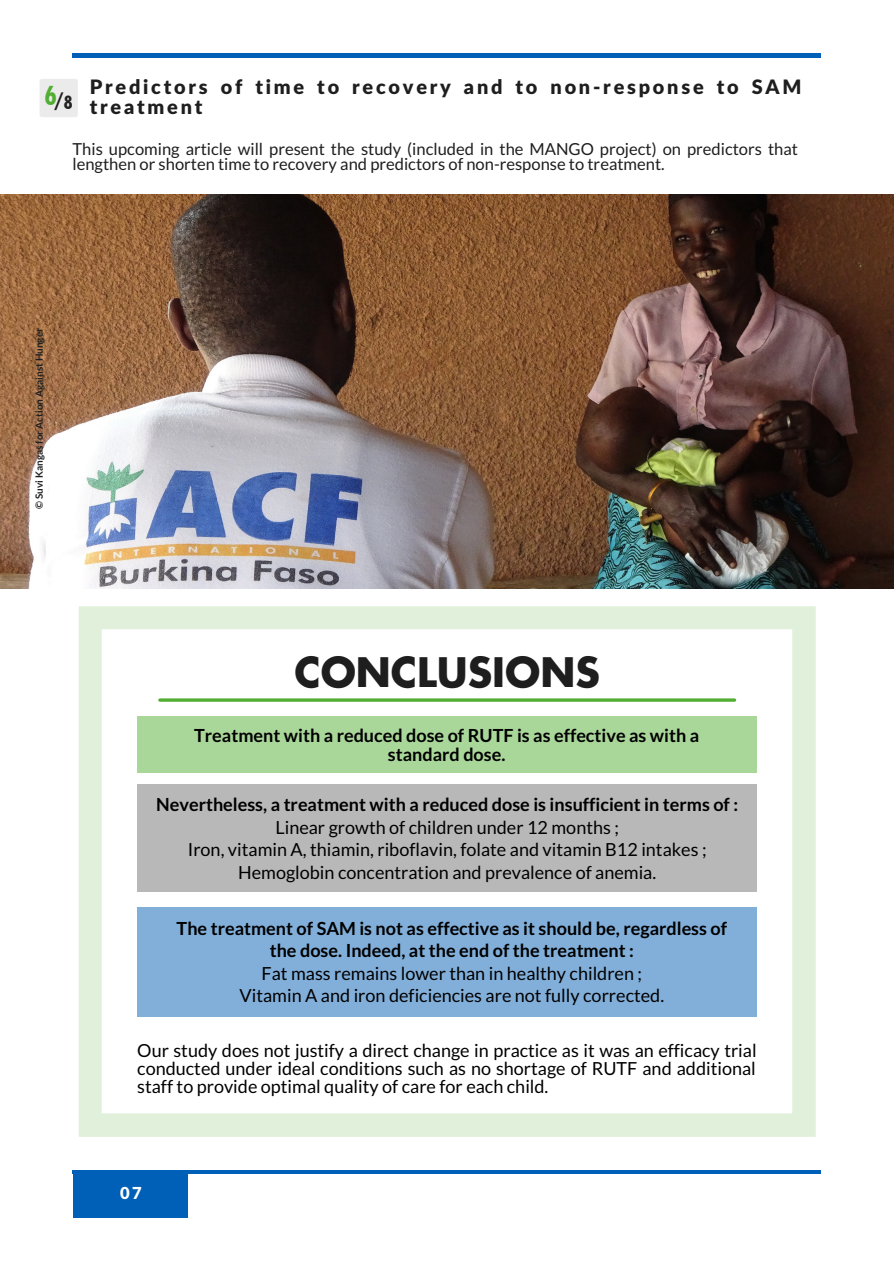
<style>
.page{position:relative;width:894px;height:1264px;background:#fff}
.page>*{position:absolute;margin:0;border:0;box-sizing:border-box;transform-origin:0 0}
.t1{font:700 39.75px "Futura LT Pro";color:#1e1e1e}
.t2{font:700 condensed 25.5px "Futura LT Pro";color:#52ae32}
.t3{font:900 19.8px/19.2px "Lato Latin";letter-spacing:.14em;color:#1e1e1e}
.t4{font:18px/18px "Lato";color:#000;text-align:justify}
.t5{font:700 18px/18px "Lato";color:#000;text-align:center}
.t6{font:700 condensed 18px "Futura LT Pro";color:#1e1e1e}
.t7{font:700 condensed 18px "Futura LT Pro";color:#222}
.t8{font:16.5px/15.8px "Lato";color:#1e1e1e}
.t9{font:900 16.5px "Lato Latin";color:#fff}
.t10{font:700 9.9px "Lato";color:#1e1e1e}
</style>
<div class="page">
<hr style="left:72px;top:54px;width:748px;height:3px;background:#005fb6">
<hr style="left:72px;top:1170px;width:748px;height:3px;background:#005fb6">
<div style="left:40px;top:79px;width:38px;height:38px;background:#ebebeb;border-radius:2px"></div>
<img style="left:0;top:194px;width:893px;height:394px">
<svg style="left:79px;top:606px;width:736px;height:530px"></svg>
<div style="left:137px;top:716px;width:620px;height:57px;background:#a9d699"></div>
<div style="left:137px;top:784px;width:620px;height:107px;background:#b8b8b8"></div>
<div style="left:137px;top:906px;width:619px;height:110px;background:#81afda"></div>
<hr style="left:160px;top:698px;width:574px;height:3px;background:#52ae32">
<div style="left:72px;top:1170px;width:115px;height:46px;background:#005fb6"></div>
<p class="t2" style="left:44px;top:84px;width:14px">6</p>
<p class="t6" style="left:54px;top:92px;width:11px">/</p>
<p class="t7" style="left:64px;top:94px;width:10px">8</p>
<p class="t3" style="left:90px;top:79px;width:713px">Predictors of time to recovery and to non-response to SAM treatment</p>
<p class="t8" style="left:72px;top:140px;width:726px">This upcoming article will present the study (included in the MANGO project) on predictors that lengthen or shorten time to recovery and predictors of non-response to treatment.</p>
<p class="t10" style="left:33px;top:508px;width:182px;rotate:-90deg">© Suvi Kangas for Action Against Hunger</p>
<p class="t1" style="left:294px;top:653px;width:307px">CONCLUSIONS</p>
<p class="t5" style="left:194px;top:726px;width:506px">Treatment with a reduced dose of RUTF is as effective as with a standard dose.</p>
<p class="t5" style="left:156px;top:795px;width:583px">Nevertheless, a treatment with a reduced dose is insufficient in terms of :</p>
<p class="t4" style="left:275px;top:817px;width:345px">Linear growth of children under 12 months ;</p>
<p class="t4" style="left:188px;top:840px;width:520px">Iron, vitamin A, thiamin, riboflavin, folate and vitamin B12 intakes ;</p>
<p class="t4" style="left:238px;top:862px;width:419px">Hemoglobin concentration and prevalence of anemia.</p>
<p class="t5" style="left:176px;top:916px;width:552px;line-height:22.5px">The treatment of SAM is not as effective as it should be, regardless of the dose. Indeed, at the end of the treatment :</p>
<p class="t4" style="left:261px;top:963px;width:382px">Fat mass remains lower than in healthy children ;</p>
<p class="t4" style="left:239px;top:986px;width:426px">Vitamin A and iron deficiencies are not fully corrected.</p>
<p class="t4" style="left:137px;top:1041px;width:620px">Our study does not justify a direct change in practice as it was an efficacy trial conducted under ideal conditions such as no shortage of RUTF and additional staff to provide optimal quality of care for each child.</p>
<p class="t9" style="left:120px;top:1185px;width:23px">07</p>
</div>
